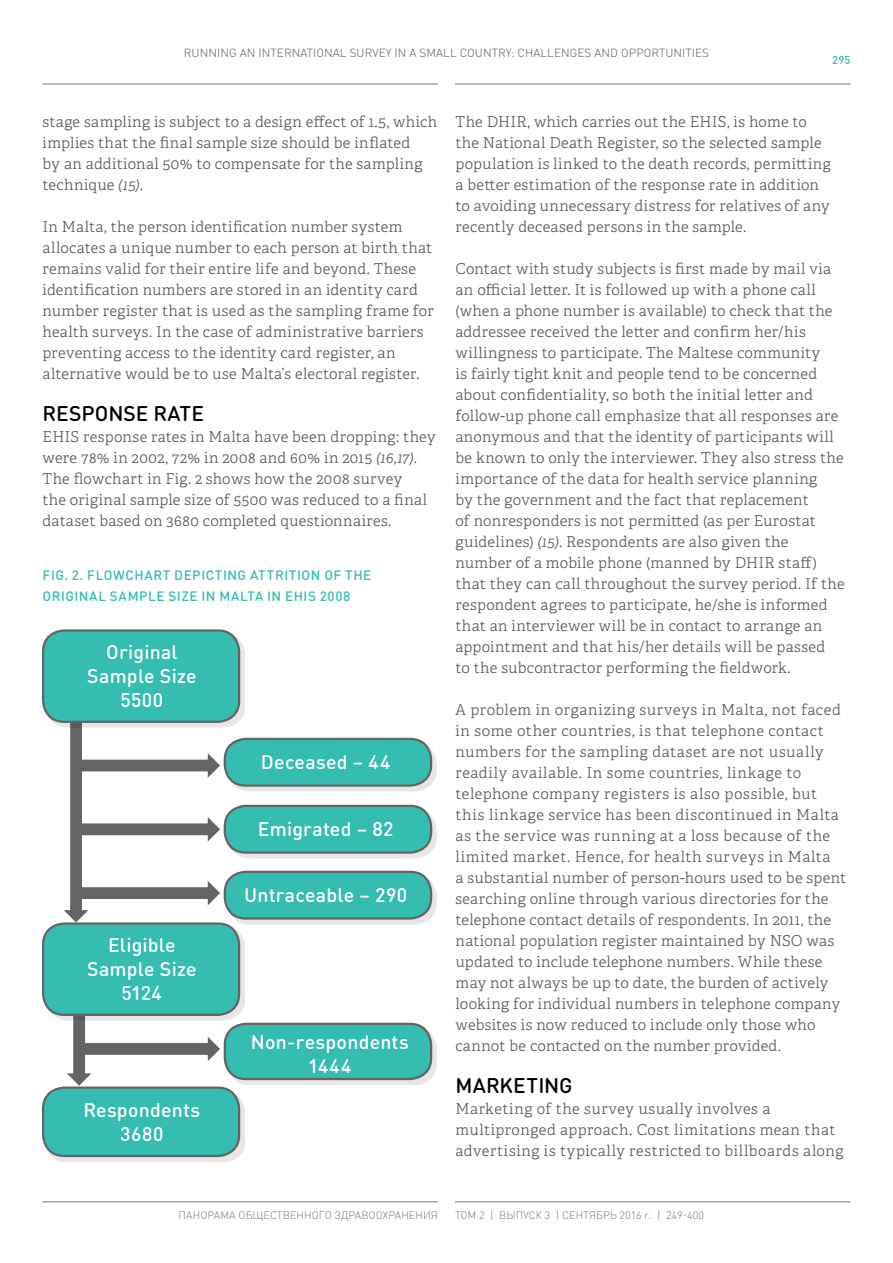
<style>
.page{position:relative;width:893px;height:1263px;background:#fff}
.page>*{position:absolute;margin:0;border:0;box-sizing:border-box;transform-origin:0 0}
.t1{font:500 21px "DIN Round Pro";letter-spacing:.005em;color:#000}
.t2{font:500 19.5px/24px "DIN Round Pro";letter-spacing:.02em;color:#fff;text-align:center}
.t3{font:300 15px/21px "Adelle CYR";letter-spacing:.025em;color:#58595b}
.t4{font:500 13.5px/21px "DIN Round Pro";letter-spacing:.04em;color:#36bdb2}
.t5{font:300 11.7px "DIN Round Pro";letter-spacing:.005em;color:#58595b}
.t6{font:500 11.25px "DIN Round Pro";color:#36bdb2}
.t7{font:300 10.8px "DIN Round Pro";letter-spacing:.005em;color:#757779}
.s1{font-style:italic}
</style>
<div class="page">
<hr style="left:43px;top:84px;width:395px;height:1px;background:#757779">
<hr style="left:455px;top:84px;width:395px;height:1px;background:#757779">
<hr style="left:43px;top:1201px;width:395px;height:1px;background:#757779">
<hr style="left:455px;top:1201px;width:395px;height:1px;background:#757779">
<svg style="left:64px;top:728px;width:156px;height:194px"></svg>
<svg style="left:67px;top:1021px;width:153px;height:65px"></svg>
<div style="left:46px;top:634px;width:199px;height:94px;background:#000;opacity:.1"></div>
<div style="left:43px;top:630px;width:196px;height:92px;background:#36bdb2;border-radius:21px"></div>
<div style="left:42px;top:629px;width:198px;height:94px;border:2px solid #636466;border-radius:21px"></div>
<div style="left:228px;top:742px;width:209px;height:49px;background:#000;opacity:.1"></div>
<div style="left:225px;top:739px;width:206px;height:46px;background:#36bdb2;border-radius:21px"></div>
<div style="left:224px;top:738px;width:208px;height:49px;border:2px solid #636466;border-radius:21px"></div>
<div style="left:228px;top:809px;width:209px;height:49px;background:#000;opacity:.1"></div>
<div style="left:225px;top:806px;width:206px;height:46px;background:#36bdb2;border-radius:21px"></div>
<div style="left:224px;top:805px;width:208px;height:49px;border:2px solid #636466;border-radius:21px"></div>
<div style="left:228px;top:875px;width:209px;height:49px;background:#000;opacity:.1"></div>
<div style="left:225px;top:872px;width:206px;height:46px;background:#36bdb2;border-radius:21px"></div>
<div style="left:224px;top:871px;width:208px;height:48px;border:2px solid #636466;border-radius:21px"></div>
<div style="left:228px;top:1027px;width:209px;height:58px;background:#000;opacity:.1"></div>
<div style="left:225px;top:1024px;width:206px;height:55px;background:#36bdb2;border-radius:21px"></div>
<div style="left:224px;top:1023px;width:208px;height:57px;border:2px solid #636466;border-radius:21px"></div>
<div style="left:46px;top:927px;width:199px;height:94px;background:#000;opacity:.1"></div>
<div style="left:43px;top:923px;width:196px;height:92px;background:#36bdb2;border-radius:21px"></div>
<div style="left:42px;top:922px;width:198px;height:94px;border:2px solid #636466;border-radius:21px"></div>
<div style="left:46px;top:1091px;width:199px;height:71px;background:#000;opacity:.1"></div>
<div style="left:43px;top:1088px;width:196px;height:68px;background:#36bdb2;border-radius:21px"></div>
<div style="left:42px;top:1086px;width:198px;height:71px;border:2px solid #636466;border-radius:21px"></div>
<p class="t5" style="left:184px;top:45px;width:9px">RUNN</p>
<p class="t5" style="left:217px;top:45px;width:69px">ING AN INTERNA</p>
<p class="t5" style="left:307px;top:45px;width:19px">TIONA</p>
<p class="t5" style="left:340px;top:45px;width:21px">L SURVEY</p>
<p class="t5" style="left:395px;top:45px;width:82px">IN A SMALL COUN</p>
<p class="t5" style="left:492px;top:45px;width:219px">TRY : CHALLEN GES AN D OPPORTUN ITIES</p>
<p class="t6" style="left:832px;top:52px;width:20px">295</p>
<p class="t3" style="left:43px;top:110px;width:396px">stage sampling is subject to a design effect of 1.5, which implies that the final sample size should be inflated<br>by an additional 50% to compensate for the sampling technique <span class="s1">(15)</span>.</p>
<p class="t3" style="left:43px;top:215px;width:393px">In Malta, the person identification number system allocates a unique number to each person at birth that remains valid for their entire life and beyond. These identification numbers are stored in an identity card number register that is used as the sampling frame for health surveys. In the case of administrative barriers preventing access to the identity card register, an alternative would be to use Malta’s electoral register.</p>
<h1 class="t1" style="left:43px;top:399px;width:163px">Response rate</h1>
<p class="t3" style="left:43px;top:425px;width:395px">EHIS response rates in Malta have been dropping: they were 78% in 2002, 72% in 2008 and 60% in 2015 <span class="s1">(16,17)</span>.<br>The flowchart in Fig. 2 shows how the 2008 survey<br>the original sample size of 5500 was reduced to a final dataset based on 3680 completed questionnaires.</p>
<p class="t4" style="left:43px;top:564px;width:330px">Fig. 2. Flowchart depicting attrition of the original sample size in Malta in EHI</p>
<p class="t4" style="left:308px;top:585px;width:44px">S 2008</p>
<h2 class="t2" style="left:87px;top:639px;width:111px">Original<br>Sample Size<br>5500</h2>
<h2 class="t2" style="left:87px;top:932px;width:111px">Eligible<br>Sample Size<br>5124</h2>
<h2 class="t2" style="left:83px;top:1097px;width:118px">Respondents<br>3680</h2>
<h2 class="t2" style="left:261px;top:749px;width:131px">Deceased – 44</h2>
<h2 class="t2" style="left:258px;top:816px;width:137px">Emigrated – 82</h2>
<h2 class="t2" style="left:244px;top:882px;width:165px">U ntraceable – 290</h2>
<h2 class="t2" style="left:251px;top:1029px;width:159px">Non-respondents<br>1444</h2>
<p class="t3" style="left:455px;top:110px;width:377px">The DHIR, which carries out the EHIS, is home to the National Death Register, so the selected sample population is linked to the death records, permitting a better estimation of the response rate in addition to avoiding unnecessary distress for relatives of any recently deceased persons in the sample.</p>
<p class="t3" style="left:455px;top:257px;width:391px">Contact with study subjects is first made by mail via an official letter. It is followed up with a phone call (when a phone number is available) to check that the addressee received the letter and confirm her/his willingness to participate. The Maltese community<br>is fairly tight knit and people tend to be concerned about confidentiality, so both the initial letter and follow-up phone call emphasize that all responses are anonymous and that the identity of participants will be known to only the interviewer. They also stress the importance of the data for health service planning<br>by the government and the fact that replacement<br>of nonresponders is not permitted (as per Eurostat guidelines) <span class="s1">(15)</span>. Respondents are also given the number of a mobile phone (manned by DHIR staff) that they can call throughout the survey period. If the respondent agrees to participate, he/she is informed that an interviewer will be in contact to arrange an appointment and that his/her details will be passed<br>to the subcontractor performing the fieldwork.</p>
<p class="t3" style="left:455px;top:698px;width:392px">A problem in organizing surveys in Malta, not faced in some other countries, is that telephone contact numbers for the sampling dataset are not usually readily available. In some countries, linkage to telephone company registers is also possible, but this linkage service has been discontinued in Malta as the service was running at a loss because of the limited market. Hence, for health surveys in Malta<br>a substantial number of person-hours used to be spent searching online through various directories for the telephone contact details of respondents. In 2011, the national population register maintained by NSO was updated to include telephone numbers. While these may not always be up to date, the burden of actively looking for individual numbers in telephone company websites is now reduced to include only those who cannot be contacted on the number provided.</p>
<h1 class="t1" style="left:456px;top:1071px;width:119px">Marketing</h1>
<p class="t3" style="left:455px;top:1097px;width:389px">Marketing of the survey usually involves a multipronged approach. Cost limitations mean that advertising is typically restricted to billboards along</p>
<p class="t7" style="left:179px;top:1208px;width:119px">пан орама общественн</p>
<p class="t7" style="left:312px;top:1208px;width:97px">ого здравоохранен</p>
<p class="t7" style="left:423px;top:1208px;width:15px">ия</p>
<p class="t7" style="left:455px;top:1208px;width:250px">Том 2 | выпуск 3 | С ЕНТЯБРЬ 2016 г. | 249-400</p>
</div>
